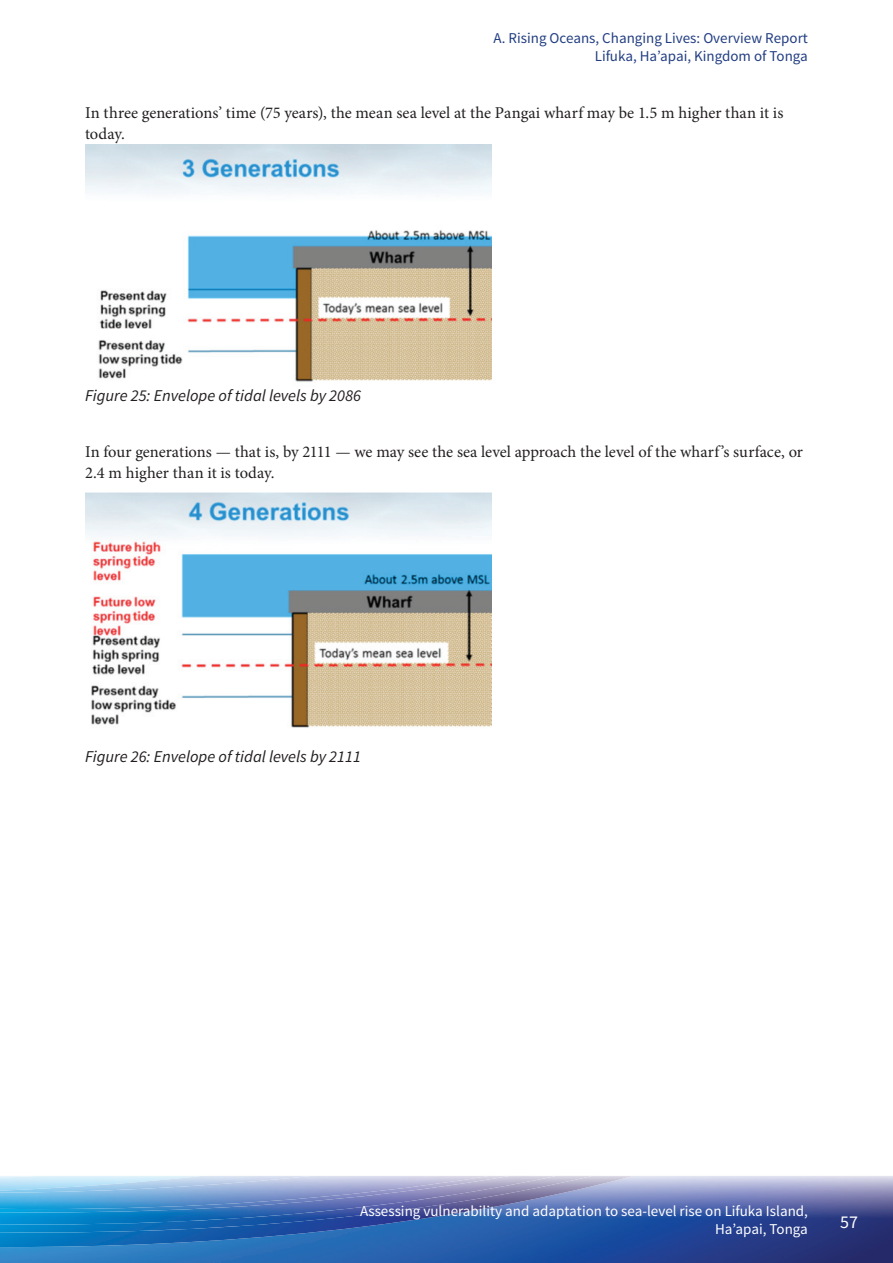
<style>
.page{position:relative;width:893px;height:1263px;background:#fff}
.page>*{position:absolute;margin:0;border:0;box-sizing:border-box;transform-origin:0 0}
.t1{font:18px "Source Sans Pro";color:#fff}
.t2{font:16.5px/21px "Minion Pro";color:#231f20}
.t3{font:italic 16.5px "Source Sans Pro";color:#231f20}
.t4{font:15px/18px "Source Sans Pro";color:#fff;text-align:right}
.t5{font:15px/18px "Source Sans Pro";color:#223e82;text-align:right}
</style>
<div class="page">
<img style="left:0;top:1176px;width:893px;height:87px">
<img style="left:0;top:1176px;width:634px;height:71px">
<img style="left:0;top:1176px;width:593px;height:56px">
<img style="left:0;top:1176px;width:557px;height:48px">
<img style="left:0;top:1176px;width:510px;height:36px">
<img style="left:0;top:1176px;width:490px;height:33px">
<img style="left:0;top:1176px;width:313px;height:17px">
<img style="left:85px;top:492px;width:406px;height:236px">
<img style="left:85px;top:144px;width:406px;height:238px">
<p class="t5" style="left:493px;top:30px;width:316px">A. Rising Oceans, Changing Lives: Overview Report<br>Lifuka, Ha’apai, Kingdom of Tonga</p>
<p class="t2" style="left:85px;top:103px;width:700px">In three generations’ time (75 years), the mean sea level at the Pangai wharf may be 1.5 m higher than it is today.</p>
<p class="t3" style="left:85px;top:385px;width:277px">Figure 25: Envelope of tidal levels by 2086</p>
<p class="t2" style="left:85px;top:441px;width:719px">In four generations — that is, by 2111 — we may see the sea level approach the level of the wharf’s surface, or<br>2.4 m higher than it is today.</p>
<p class="t3" style="left:85px;top:746px;width:277px">Figure 26: Envelope of tidal levels by 2111</p>
<p class="t4" style="left:360px;top:1202px;width:449px">Assessing vulnerability and adaptation to sea-level rise on Lifuka Island,<br>Ha’apai, Tonga</p>
<p class="t1" style="left:840px;top:1211px;width:19px">57</p>
</div>
